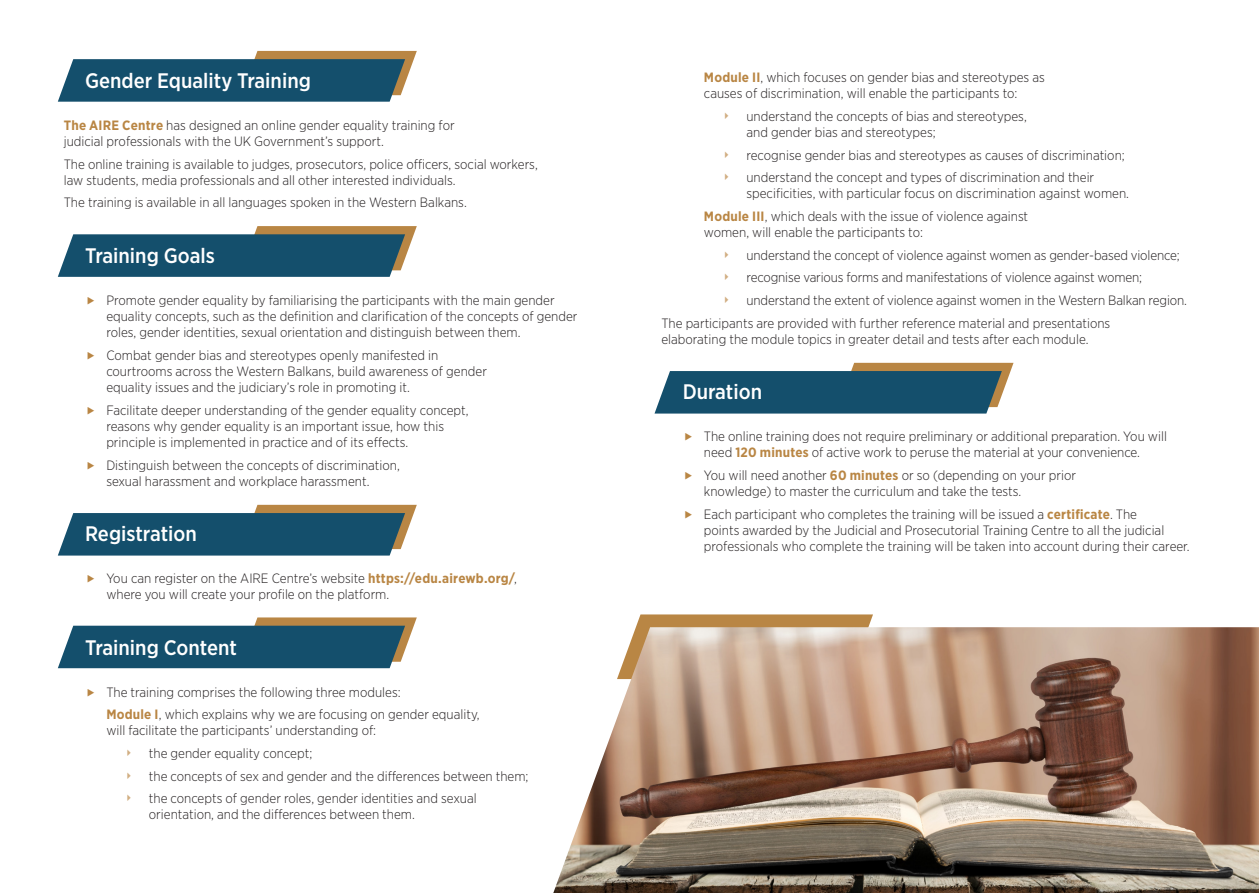
<style>
.page{position:relative;width:1259px;height:893px;background:#fff}
.page>*{position:absolute;margin:0;border:0;box-sizing:border-box;transform-origin:0 0}
.naslov{font:500 21px "Gotham Narrow";color:#fff}
.tekst{font:300 13.5px/16.2px "Gotham Narrow";color:#231f20}
.tekst-modul{font:300 13.5px/16.2px "Gotham Narrow";color:#231f20}
.s1{font-weight:700;color:#b98644}
</style>
<div class="page">
<svg style="left:636px;top:614px;width:237px;height:13px;background:#bc8c4e"></svg>
<img style="left:553px;top:627px;width:706px;height:266px">
<svg style="left:58px;top:51px;width:359px;height:51px;background:#436c7d"></svg>
<svg style="left:654px;top:363px;width:359px;height:51px;background:#436c7d"></svg>
<svg style="left:58px;top:226px;width:359px;height:51px;background:#436c7d"></svg>
<svg style="left:58px;top:505px;width:359px;height:51px;background:#436c7d"></svg>
<svg style="left:58px;top:617px;width:359px;height:51px;background:#446d7d"></svg>
<p class="naslov" style="left:85px;top:67px;width:227px">Gender Equality Training</p>
<p class="tekst" style="left:64px;top:117px;width:392px"><span class="s1">The AIRE Centre</span> has designed an online gender equality training for judicial professionals with the UK Government’s support.</p>
<p class="tekst" style="left:64px;top:155px;width:475px">The online training is available to judges, prosecutors, police officers, social workers, law students, media professionals and all other interested individuals.</p>
<p class="tekst" style="left:64px;top:194px;width:404px">The training is available in all languages spoken in the Western Balkans.</p>
<p class="naslov" style="left:85px;top:242px;width:131px">Training Goals</p>
<p class="tekst" style="left:106px;top:291px;width:473px">Promote gender equality by familiarising the participants with the main gender equality concepts, such as the definition and clarification of the concepts of gender roles, gender identities, sexual orientation and distinguish between them.</p>
<p class="tekst" style="left:106px;top:346px;width:382px">Combat gender bias and stereotypes openly manifested in courtrooms across the Western Balkans, build awareness of gender equality issues and the judiciary’s role in promoting it.</p>
<p class="tekst" style="left:106px;top:401px;width:364px">Facilitate deeper understanding of the gender equality concept, reasons why gender equality is an important issue, how this principle is implemented in practice and of its effects.</p>
<p class="tekst" style="left:106px;top:456px;width:295px">Distinguish between the concepts of discrimination, sexual harassment and workplace harassment.</p>
<p class="naslov" style="left:85px;top:521px;width:113px">Registration</p>
<p class="tekst" style="left:106px;top:570px;width:412px">You can register on the AIRE Centre’s website <span class="s1">https://edu.airewb.org/</span>, where you will create your profile on the platform.</p>
<p class="naslov" style="left:85px;top:634px;width:153px">Training Content</p>
<p class="tekst" style="left:106px;top:683px;width:296px">The training comprises the following three modules:</p>
<p class="tekst-modul" style="left:106px;top:706px;width:375px"><span class="s1">Module I</span>, which explains why we are focusing on gender equality, will facilitate the participants’ understanding of:</p>
<p class="tekst" style="left:149px;top:745px;width:165px">the gender equality concept;</p>
<p class="tekst" style="left:149px;top:767px;width:381px">the concepts of sex and gender and the differences between them;</p>
<p class="tekst" style="left:149px;top:790px;width:329px">the concepts of gender roles, gender identities and sexual orientation, and the differences between them.</p>
<p class="tekst-modul" style="left:704px;top:69px;width:342px"><span class="s1">Module II</span>, which focuses on gender bias and stereotypes as causes of discrimination, will enable the participants to:</p>
<p class="tekst" style="left:746px;top:108px;width:282px">understand the concepts of bias and stereotypes, and gender bias and stereotypes;</p>
<p class="tekst" style="left:746px;top:146px;width:380px">recognise gender bias and stereotypes as causes of discrimination;</p>
<p class="tekst" style="left:746px;top:169px;width:384px">understand the concept and types of discrimination and their specificities, with particular focus on discrimination against women.</p>
<p class="tekst-modul" style="left:704px;top:208px;width:326px"><span class="s1">Module III</span>, which deals with the issue of violence against women, will enable the participants to:</p>
<p class="tekst" style="left:746px;top:247px;width:435px">understand the concept of violence against women as gender-based violence;</p>
<p class="tekst" style="left:746px;top:269px;width:397px">recognise various forms and manifestations of violence against women;</p>
<p class="tekst" style="left:746px;top:292px;width:442px">understand the extent of violence against women in the Western Balkan region.</p>
<p class="tekst" style="left:661px;top:314px;width:450px">The participants are provided with further reference material and presentations elaborating the module topics in greater detail and tests after each module.</p>
<p class="naslov" style="left:682px;top:379px;width:81px">Duration</p>
<p class="tekst" style="left:704px;top:428px;width:464px">The online training does not require preliminary or additional preparation. You will need <span class="s1">120 minutes</span> of active work to peruse the material at your convenience.</p>
<p class="tekst" style="left:704px;top:467px;width:374px">You will need another <span class="s1">60 minutes</span> or so (depending on your prior knowledge) to master the curriculum and take the tests.</p>
<p class="tekst" style="left:704px;top:505px;width:487px">Each participant who completes the training will be issued a <span class="s1">certificate</span>. The<br>points awarded by the Judicial and Prosecutorial Training Centre to all the judicial professionals who complete the training will be taken into account during their career.</p>
</div>
